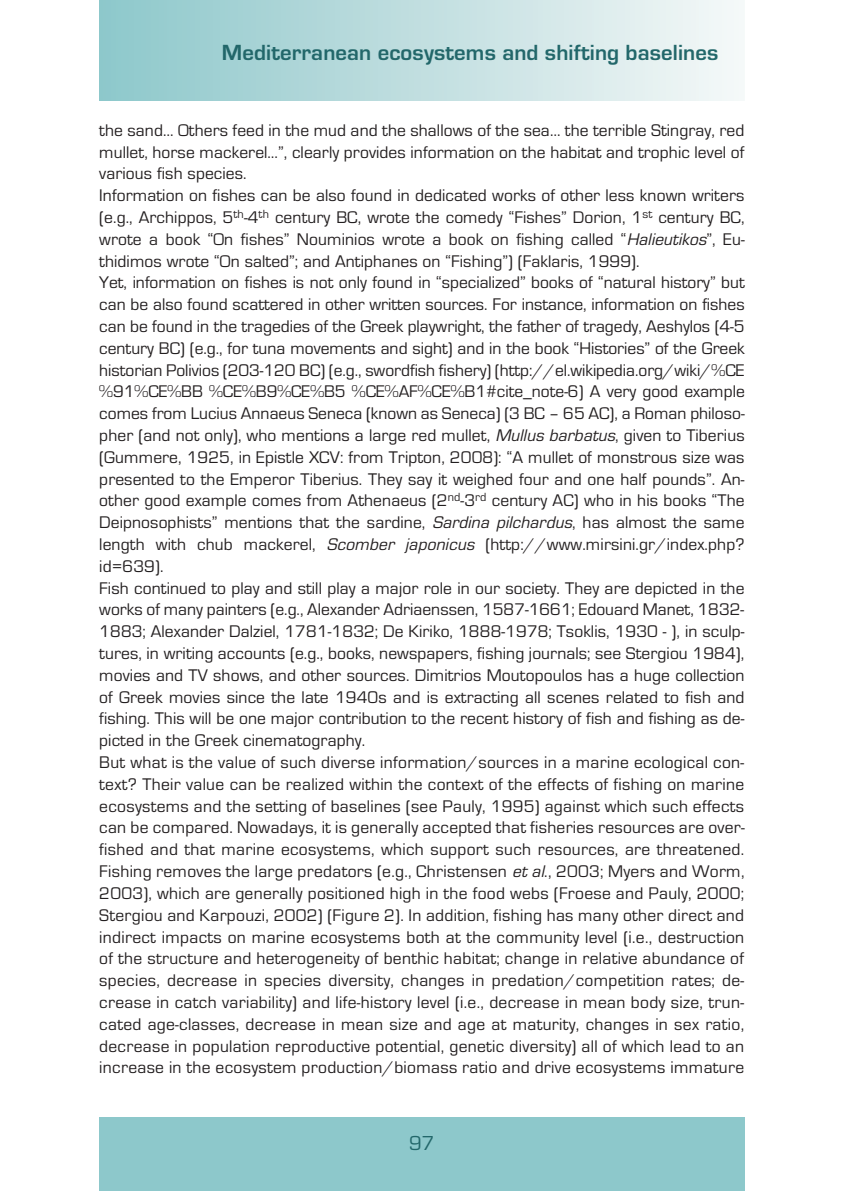
<style>
.page{position:relative;width:844px;height:1191px;background:#fff}
.page>*{position:absolute;margin:0;border:0;box-sizing:border-box;transform-origin:0 0}
.t1{font:700 22.75px "Eurostile";letter-spacing:.005em;color:#22676a}
.t2{font:21px "Eurostile";color:#22676a}
.t3{font:17.5px/21.9px "Eurostile";letter-spacing:.005em;color:#231f20}
.s1{font-style:italic}
</style>
<div class="page">
<div style="left:99px;top:0;width:645px;height:100px;background:linear-gradient(to right,#8dc7ca,#f5f8f7)"></div>
<div style="left:99px;top:1117px;width:645px;height:74px;background:#8dc8cb"></div>
<h1 class="t1" style="left:222px;top:45px;width:498px">Mediterranean ecosystems and shifting baselines</h1>
<p class="t3" style="left:99px;top:121px;width:647px">the sand… Others feed in the mud and the shallows of the sea… the terrible Stingray, red mullet, horse mackerel…”, clearly provides information on the habitat and trophic level of various fish species.<br>Information on fishes can be also found in dedicated works of other less known writers (e.g., Archippos, 5<sup>th</sup>-4<sup>th</sup> century BC, wrote the comedy “Fishes” Dorion, 1<sup>st</sup> century BC, wrote a book “On fishes” Nouminios wrote a book on fishing called “<span class="s1">Halieutikos</span>”, Eu&shy;thidimos wrote “On salted”; and Antiphanes on “Fishing”) (Faklaris, 1999).<br>Yet, information on fishes is not only found in “specialized” books of “natural history” but can be also found scattered in other written sources. For instance, information on fishes can be found in the tragedies of the Greek playwright, the father of tragedy, Aeshylos (4-5 century BC) (e.g., for tuna movements and sight) and in the book “Histories” of the Greek historian Polivios (203-120 BC) (e.g., swordfish fishery) (http://el.wikipedia.org/wiki/%CE %91%CE%BB %CE%B9%CE%B5 %CE%AF%CE%B1#cite_note-6) A very good example comes from Lucius Annaeus Seneca (known as Seneca) (3 BC – 65 AC), a Roman philoso&shy;pher (and not only), who mentions a large red mullet, <span class="s1">Mullus barbatus</span>, given to Tiberius (Gummere, 1925, in Epistle XCV: from Tripton, 2008): “A mullet of monstrous size was presented to the Emperor Tiberius. They say it weighed four and one half pounds”. An&shy;other good example comes from Athenaeus (2<sup>nd</sup>-3<sup>rd</sup> century AC) who in his books “The Deipnosophists” mentions that the sardine, <span class="s1">Sardina pilchardus</span>, has almost the same length with chub mackerel, <span class="s1">Scomber japonicus</span> (http://www.mirsini.gr/index.php? id=639).<br>Fish continued to play and still play a major role in our society. They are depicted in the works of many painters (e.g., Alexander Adriaenssen, 1587-1661; Edouard Manet, 1832- 1883; Alexander Dalziel, 1781-1832; De Kiriko, 1888-1978; Tsoklis, 1930 - ), in sculp&shy;tures, in writing accounts (e.g., books, newspapers, fishing journals; see Stergiou 1984), movies and TV shows, and other sources. Dimitrios Moutopoulos has a huge collection of Greek movies since the late 1940s and is extracting all scenes related to fish and fishing. This will be one major contribution to the recent history of fish and fishing as de&shy;picted in the Greek cinematography.<br>But what is the value of such diverse information/sources in a marine ecological con&shy;text? Their value can be realized within the context of the effects of fishing on marine ecosystems and the setting of baselines (see Pauly, 1995) against which such effects can be compared. Nowadays, it is generally accepted that fisheries resources are over&shy;fished and that marine ecosystems, which support such resources, are threatened.<br>Fishing removes the large predators (e.g., Christensen <span class="s1">et al</span>., 2003; Myers and Worm, 2003), which are generally positioned high in the food webs (Froese and Pauly, 2000; Stergiou and Karpouzi, 2002) (Figure 2). In addition, fishing has many other direct and indirect impacts on marine ecosystems both at the community level (i.e., destruction of the structure and heterogeneity of benthic habitat; change in relative abundance of species, decrease in species diversity, changes in predation/competition rates; de&shy;crease in catch variability) and life-history level (i.e., decrease in mean body size, trun&shy;cated age-classes, decrease in mean size and age at maturity, changes in sex ratio, decrease in population reproductive potential, genetic diversity) all of which lead to an increase in the ecosystem production/biomass ratio and drive ecosystems immature</p>
<p class="t2" style="left:409px;top:1136px;width:27px">97</p>
</div>
